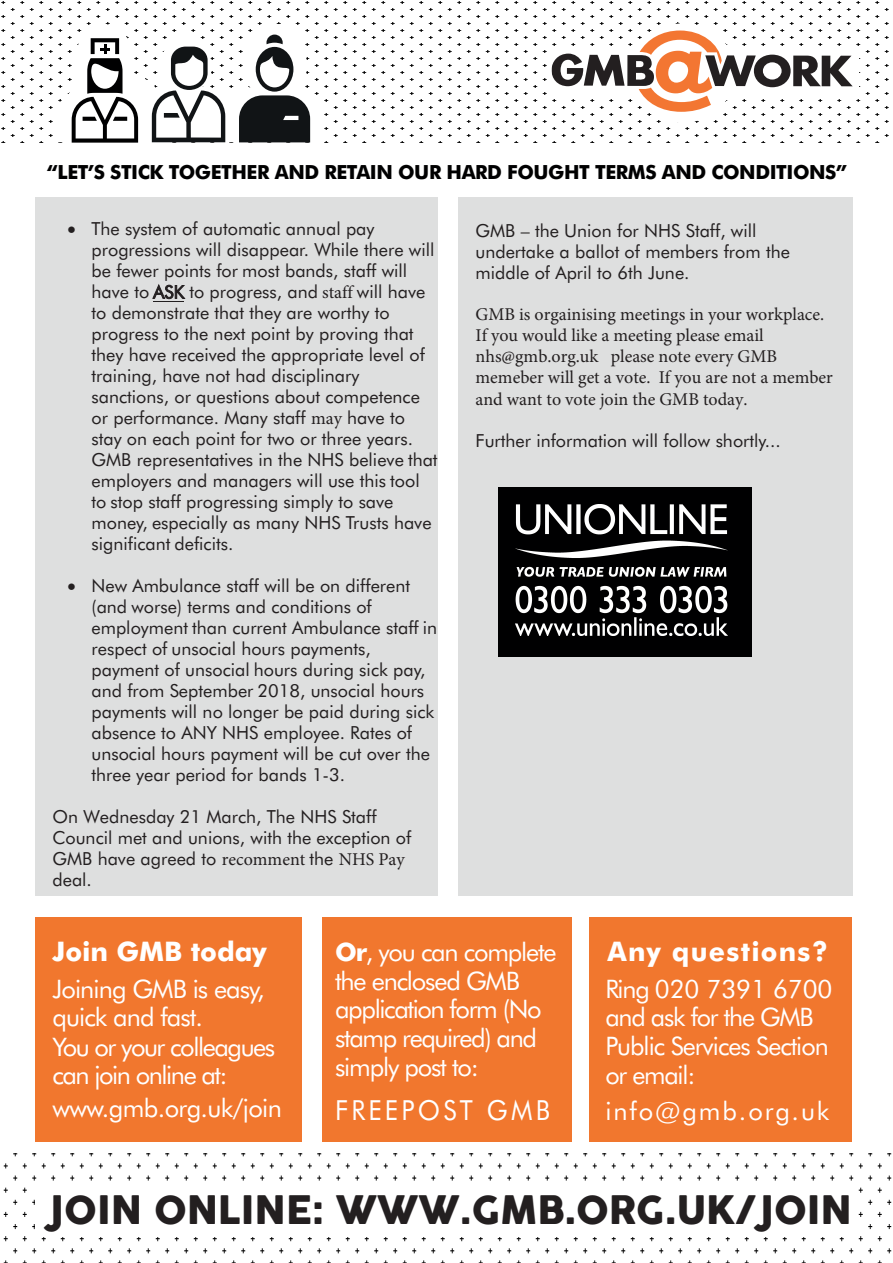
<style>
.page{position:relative;width:893px;height:1263px;background:#fff}
.page>*{position:absolute;margin:0;border:0;box-sizing:border-box;transform-origin:0 0}
.t1{font:38.4px "COCOGOOSE";color:#231f20}
.t2{font:27.6px "Futura BT";letter-spacing:.125em;color:#fff;scale:.93 1}
.t3{font:700 27px "Futura BT";letter-spacing:.045em;color:#fff}
.t4{font:700 27px "Futura BT";color:#fff}
.t5{font:25.5px/28.5px "Futura BT";letter-spacing:-.045em;color:#fff}
.t6{font:25.5px "Futura BT";letter-spacing:-.025em;color:#fff}
.t7{font:25.5px "Futura BT";letter-spacing:.075em;color:#fff}
.t8{font:700 19.5px "Futura BT";letter-spacing:-.025em;color:#000001}
.t9{font:18px/21px "Futura BT";color:#231f20}
.t10{font:18px/21.1px "Minion Pro";color:#231f20}
.s1{font-family:"Minion Pro"}
.s2{font-weight:700}
</style>
<div class="page">
<div style="left:36px;top:917px;width:266px;height:225px;background:#f1772e"></div>
<svg style="left:1px;top:1px;width:888px;height:141px"></svg>
<svg style="left:3px;top:1153px;width:889px;height:110px"></svg>
<div style="left:36px;top:1187px;width:822px;height:50px;background:#fff"></div>
<div style="left:458px;top:197px;width:394px;height:699px;background:#dedfdf"></div>
<div style="left:35px;top:197px;width:403px;height:699px;background:#dedfdf"></div>
<div style="left:590px;top:917px;width:262px;height:225px;background:#f1772e"></div>
<div style="left:322px;top:917px;width:250px;height:225px;background:#f1772e"></div>
<div style="left:548px;top:46px;width:311px;height:50px;background:#fff"></div>
<svg style="left:551px;top:19px;width:302px;height:108px"></svg>
<svg style="left:58px;top:24px;width:264px;height:119px"></svg>
<hr style="left:154px;top:301px;width:30px;height:1px;background:#231f20">
<div style="left:498px;top:487px;width:254px;height:170px;background:#000001"></div>
<img style="left:515px;top:505px;width:212px;height:131px">
<p class="t8" style="left:47px;top:160px;width:801px">“LET’S STICK TOGETHER AND RETAIN OUR HARD FOUGHT TERMS AND CONDITIONS”</p>
<p class="t9" style="left:92px;top:218px;width:348px;text-indent:-24px">• The system of automatic annual pay progressions will disappear. While there will be fewer points for most bands, staff will have to ASK to progress, and <span class="s1">staff</span> will have to demonstrate that they are worthy to progress to the next point by proving that they have received the appropriate level of training, have not had disciplinary sanctions, or questions about competence or performance. Many staff <span class="s1">may</span> have to stay on each point for two or three years.<br>GMB representatives in the NHS believe that employers and managers will use this tool to stop staff progressing simply to save money, especially as many NHS Trusts have significant deficits.</p>
<p class="t9" style="left:91px;top:575px;width:347px;text-indent:-24px">• New Ambulance staff will be on different (and worse) terms and conditions of employment than current Ambulance staff in respect of unsocial hours payments, payment of unsocial hours during sick pay, and from September 2018, unsocial hours payments will no longer be paid during sick absence to ANY NHS employee. Rates of unsocial hours payment will be cut over the three year period for bands 1-3.</p>
<p class="t9" style="left:52px;top:806px;width:360px">On Wednesday 21 March, The NHS Staff<br>Council met and unions, with the exception of<br>GMB have agreed to <span class="s1">recomment</span> the <span class="s1">NHS Pay </span>deal.</p>
<p class="t9" style="left:476px;top:220px;width:316px">GMB – the Union for NHS Staff, will undertake a ballot of members from the middle of April to 6th June.</p>
<p class="t10" style="left:476px;top:304px;width:359px">GMB is orgainising meetings in your workplace.<br>If you would like a meeting please email nhs@gmb.org.uk please note every GMB memeber will get a vote. If you are not a member and want to vote join the GMB today.</p>
<p class="t9" style="left:476px;top:430px;width:307px">Further information will follow shortly...</p>
<h3 class="t4" style="left:52px;top:935px;width:216px">Join GMB today</h3>
<h3 class="t5" style="left:335px;top:938px;width:223px"><span class="s2">Or</span>, you can complete the enclosed GMB application form (No stamp required) and simply post to:</h3>
<h3 class="t5" style="left:52px;top:974px;width:214px">Joining GMB is easy, quick and fast.</h3>
<h3 class="t5" style="left:52px;top:1032px;width:224px">You or your colleagues can join online at:</h3>
<h3 class="t3" style="left:608px;top:935px;width:222px">Any questions?</h3>
<h3 class="t5" style="left:605px;top:974px;width:229px">Ring 020 7391 6700 and ask for the GMB<br>Public Services Section or email:</h3>
<h3 class="t6" style="left:52px;top:1092px;width:231px">www.gmb.org.uk/join</h3>
<h2 class="t2" style="left:335px;top:1093px;width:233px">FREEPOST GMB</h2>
<h3 class="t7" style="left:605px;top:1096px;width:226px">info@gmb.org.uk</h3>
<h1 class="t1" style="left:47px;top:1181px;width:806px">JOIN ONLINE: WWW.GMB.ORG.UK/JOIN</h1>
</div>
